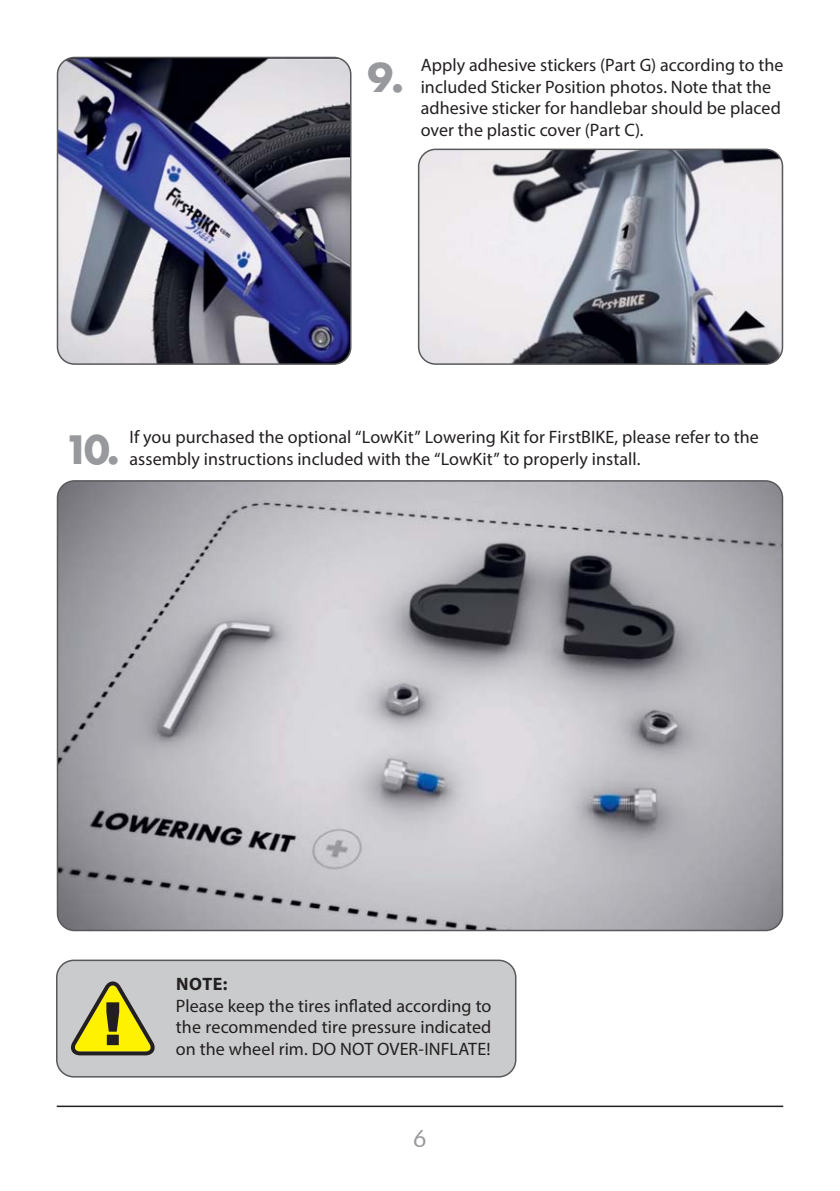
<style>
.page{position:relative;width:840px;height:1191px;background:#fff}
.page>*{position:absolute;margin:0;border:0;box-sizing:border-box;transform-origin:0 0}
.t1{font:700 43px "Futura TEE";color:#97999c}
.t2{font:24px "Futura BT";color:#97999c}
.t3{font:18px/21.6px "Myriad Pro";color:#231f20}
.t4{font:700 18px "Myriad Pro";color:#231f20}
</style>
<div class="page">
<hr style="left:57px;top:1105px;width:725px;height:2px;background:#231f20">
<img style="left:57px;top:57px;width:293px;height:307px;border-radius:17px">
<div style="left:57px;top:57px;width:294px;height:308px;border:2px solid #58595b;border-radius:17px"></div>
<img style="left:418px;top:149px;width:364px;height:215px;border-radius:17px">
<div style="left:417px;top:149px;width:365px;height:216px;border:2px solid #58595b;border-radius:17px"></div>
<img style="left:57px;top:481px;width:725px;height:449px;border-radius:17px">
<div style="left:57px;top:480px;width:725px;height:451px;border:2px solid #58595b;border-radius:17px"></div>
<div style="left:57px;top:960px;width:458px;height:116px;background:#c9cbcc;border-radius:17px"></div>
<div style="left:56px;top:959px;width:460px;height:118px;border:2px solid #58595b;border-radius:17px"></div>
<svg style="left:71px;top:981px;width:84px;height:74px"></svg>
<h1 class="t1" style="left:367px;top:60px;width:38px">9.</h1>
<p class="t3" style="left:420px;top:56px;width:364px">Apply adhesive stickers (Part G) according to the included Sticker Position photos. Note that the adhesive sticker for handlebar should be placed over the plastic cover (Part C).</p>
<h1 class="t1" style="left:64px;top:432px;width:58px">10.</h1>
<p class="t3" style="left:129px;top:428px;width:630px">If you purchased the optional “LowKit” Lowering Kit for FirstBIKE, please refer to the assembly instructions included with the “LowKit” to properly install.</p>
<p class="t4" style="left:176px;top:977px;width:53px">NOTE:</p>
<p class="t3" style="left:176px;top:996px;width:317px;text-align:justify">Please keep the tires inflated according to the recommended tire pressure indicated on the wheel rim. DO NOT OVER-INFLATE!</p>
<h2 class="t2" style="left:412px;top:1123px;width:16px">6</h2>
</div>
